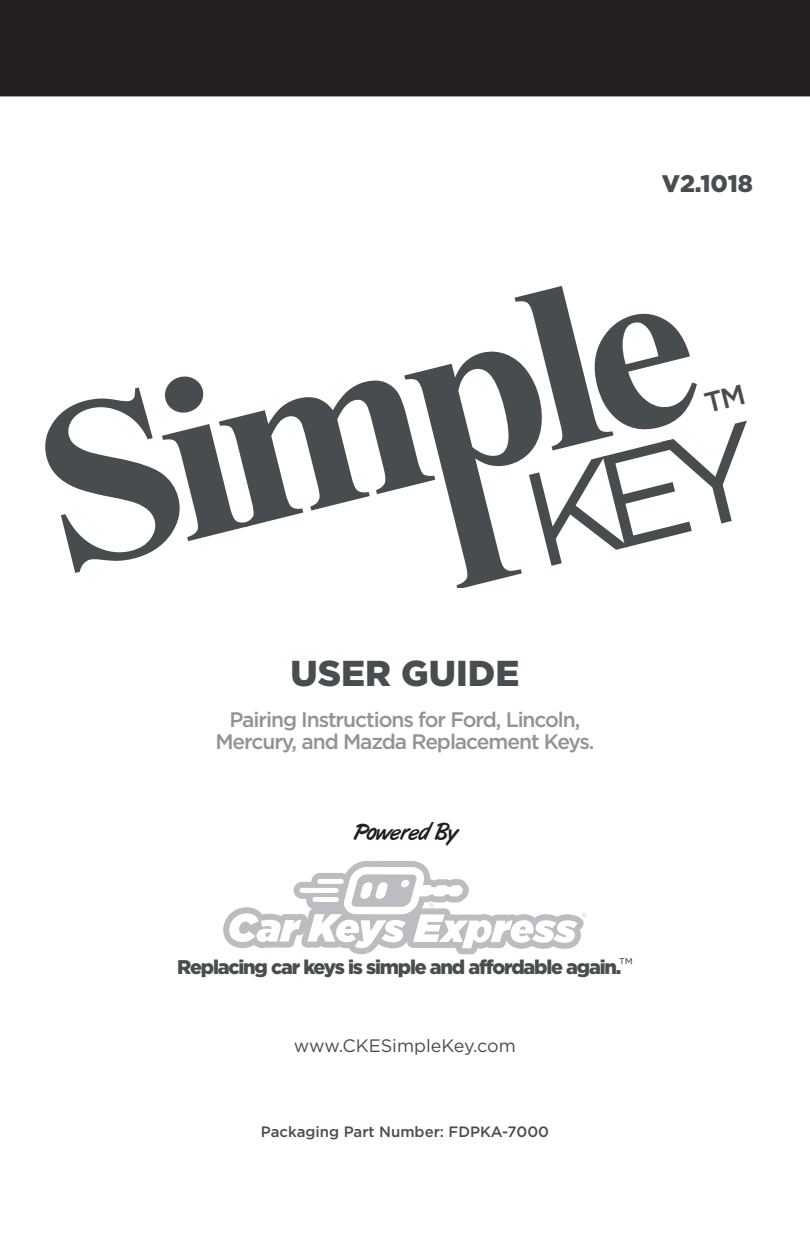
<style>
.page{position:relative;width:810px;height:1242px;background:#fff}
.page>*{position:absolute;margin:0;border:0;box-sizing:border-box;transform-origin:0 0}
.t1{font:900 36px "Gotham";color:#484d50}
.t2{font:900 24px "Gotham";color:#484d50}
.t3{font:23.1px "Art Brush";color:#231f20}
.Black_Box_Note_Cente{font:500 21px/22.2px "Gotham";letter-spacing:-.05em;color:#919496;text-align:center}
.t4{font:900 19.8px "Gotham";letter-spacing:-.06em;color:#484d50}
.t5{font:18px "Gotham";color:#484d50}
.t6{font:500 15px "Gotham";color:#484d50}
.s1{font-weight:400}
</style>
<div class="page">
<div style="left:0;top:0;width:810px;height:96px;background:#231f20"></div>
<svg style="left:223px;top:861px;width:364px;height:93px"></svg>
<svg style="left:45px;top:286px;width:652px;height:302px"></svg>
<p class="t2" style="left:662px;top:169px;width:93px">V2.1018</p>
<p class="t1" style="left:291px;top:653px;width:230px">USER GUIDE</p>
<p class="Black_Box_Note_Cente" style="left:215px;top:708px;width:381px">Pairing Instructions for Ford, Lincoln,<br>Mercury, and Mazda Replacement Keys.</p>
<p class="t3" style="left:353px;top:819px;width:105px">Powered By</p>
<p class="t4" style="left:177px;top:956px;width:457px">Replacing car keys is simple and affordable again.<span class="s1">™</span></p>
<p class="t5" style="left:294px;top:1035px;width:224px">www.CKESimpleKey.com</p>
<p class="t6" style="left:261px;top:1123px;width:290px">Packaging Part Number: FDPKA-7000</p>
</div>
